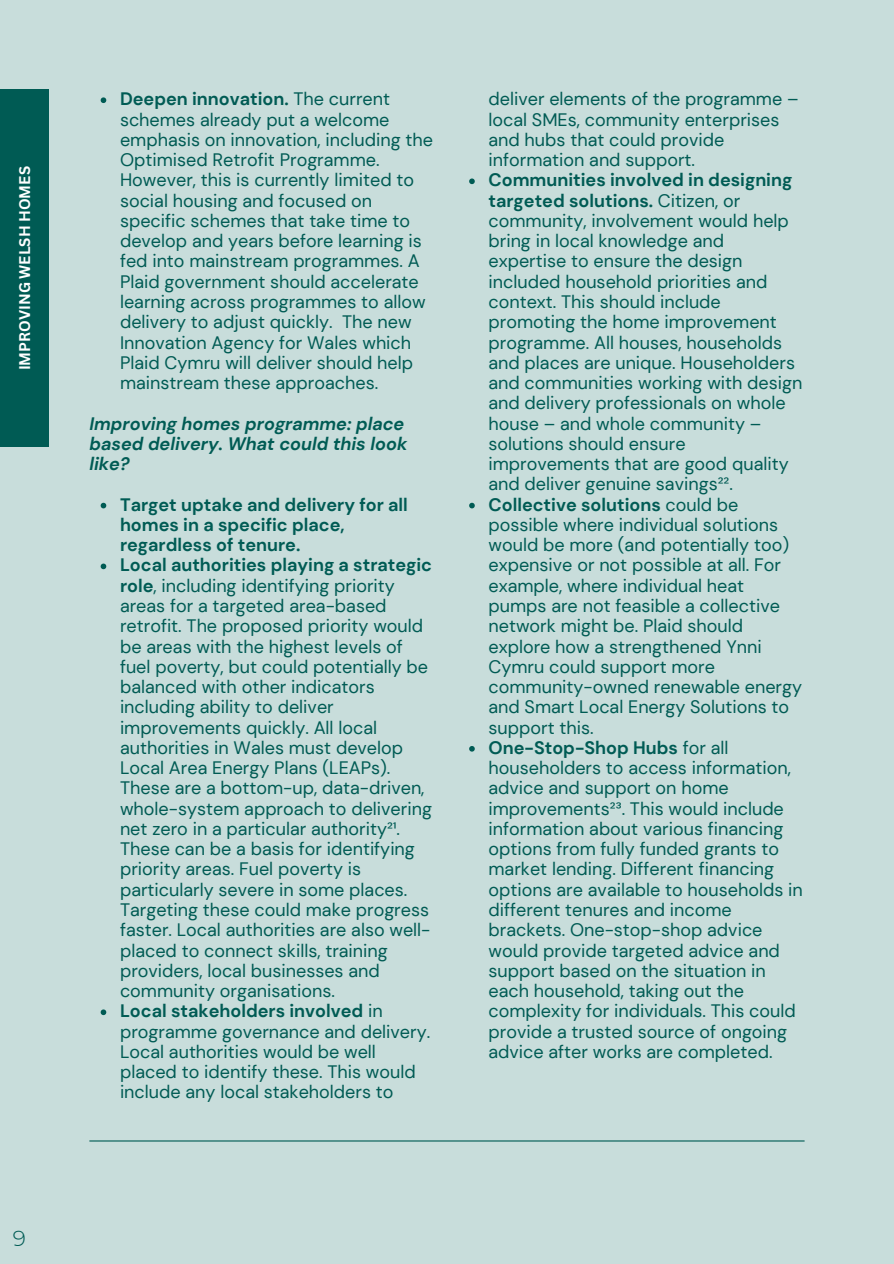
<style>
.page{position:relative;width:894px;height:1264px;background:#fff}
.page>*{position:absolute;margin:0;border:0;box-sizing:border-box;transform-origin:0 0}
.t1{font:300 21.75px "Montserrat";color:#005b54}
.t2{font:18px/20.2px "DM Sans";color:#005b54}
.t3{font:italic 700 18px/20.2px "DM Sans";color:#005b54}
.t4{font:700 15px "Canva Sans";color:#fff}
.s1{font-weight:700}
</style>
<div class="page">
<div style="left:0;top:0;width:893px;height:1263px;background:#c8dddb"></div>
<svg style="left:101px;top:97px;width:5px;height:6px"></svg>
<svg style="left:101px;top:503px;width:5px;height:5px"></svg>
<svg style="left:101px;top:563px;width:5px;height:6px"></svg>
<svg style="left:101px;top:1009px;width:5px;height:6px"></svg>
<svg style="left:469px;top:178px;width:5px;height:6px"></svg>
<svg style="left:469px;top:503px;width:5px;height:5px"></svg>
<svg style="left:469px;top:746px;width:5px;height:5px"></svg>
<div style="left:0;top:89px;width:49px;height:358px;background:#005b54"></div>
<hr style="left:89px;top:1140px;width:715px;height:1px;background:#005b54">
<p class="t4" style="left:14px;top:370px;width:206px;rotate:-90deg">IMPROVING WELSH HOMES</p>
<p class="t1" style="left:13px;top:1224px;width:15px">9</p>
<p class="t2" style="left:120px;top:89px;width:314px"><span class="s1">Deepen innovation.</span> The current schemes already put a welcome emphasis on innovation, including the Optimised Retrofit Programme.<br>However, this is currently limited to social housing and focused on specific schemes that take time to develop and years before learning is fed into mainstream programmes. A Plaid government should accelerate learning across programmes to allow delivery to adjust quickly. The new Innovation Agency for Wales which Plaid Cymru will deliver should help mainstream these approaches.</p>
<p class="t3" style="left:89px;top:413px;width:319px">Improving homes programme: place based delivery. What could this look like?</p>
<p class="t2" style="left:120px;top:494px;width:313px"><span class="s1">Target uptake and delivery for all homes in a specific place, regardless of tenure.<br>Local authorities playing a strategic role</span>, including identifying priority areas for a targeted area-based retrofit. The proposed priority would be areas with the highest levels of fuel poverty, but could potentially be balanced with other indicators including ability to deliver improvements quickly. All local authorities in Wales must develop Local Area Energy Plans (LEAPs).<br>These are a bottom-up, data-driven, whole-system approach to delivering net zero in a particular authority²¹.<br>These can be a basis for identifying priority areas. Fuel poverty is particularly severe in some places.<br>Targeting these could make progress faster. Local authorities are also well&shy;placed to connect skills, training providers, local businesses and community organisations.<br><span class="s1">Local stakeholders involved</span> in programme governance and delivery.<br>Local authorities would be well placed to identify these. This would include any local stakeholders to</p>
<p class="t2" style="left:488px;top:89px;width:311px">deliver elements of the programme – local SMEs, community enterprises and hubs that could provide information and support.</p>
<p class="t2" style="left:488px;top:170px;width:316px"><span class="s1">Communities involved in designing targeted solutions.</span> Citizen, or community, involvement would help bring in local knowledge and expertise to ensure the design included household priorities and context. This should include promoting the home improvement programme. All houses, households and places are unique. Householders and communities working with design and delivery professionals on whole house – and whole community – solutions should ensure improvements that are good quality and deliver genuine savings²².<br><span class="s1">Collective solutions</span> could be possible where individual solutions would be more (and potentially too) expensive or not possible at all. For example, where individual heat pumps are not feasible a collective network might be. Plaid should explore how a strengthened Ynni<br>Cymru could support more community-owned renewable energy and Smart Local Energy Solutions to support this.<br><span class="s1">One-Stop-Shop Hubs</span> for all householders to access information, advice and support on home improvements²³. This would include information about various financing options from fully funded grants to market lending. Different financing options are available to households in different tenures and income brackets. One-stop-shop advice would provide targeted advice and support based on the situation in each household, taking out the complexity for individuals. This could provide a trusted source of ongoing advice after works are completed.</p>
</div>
